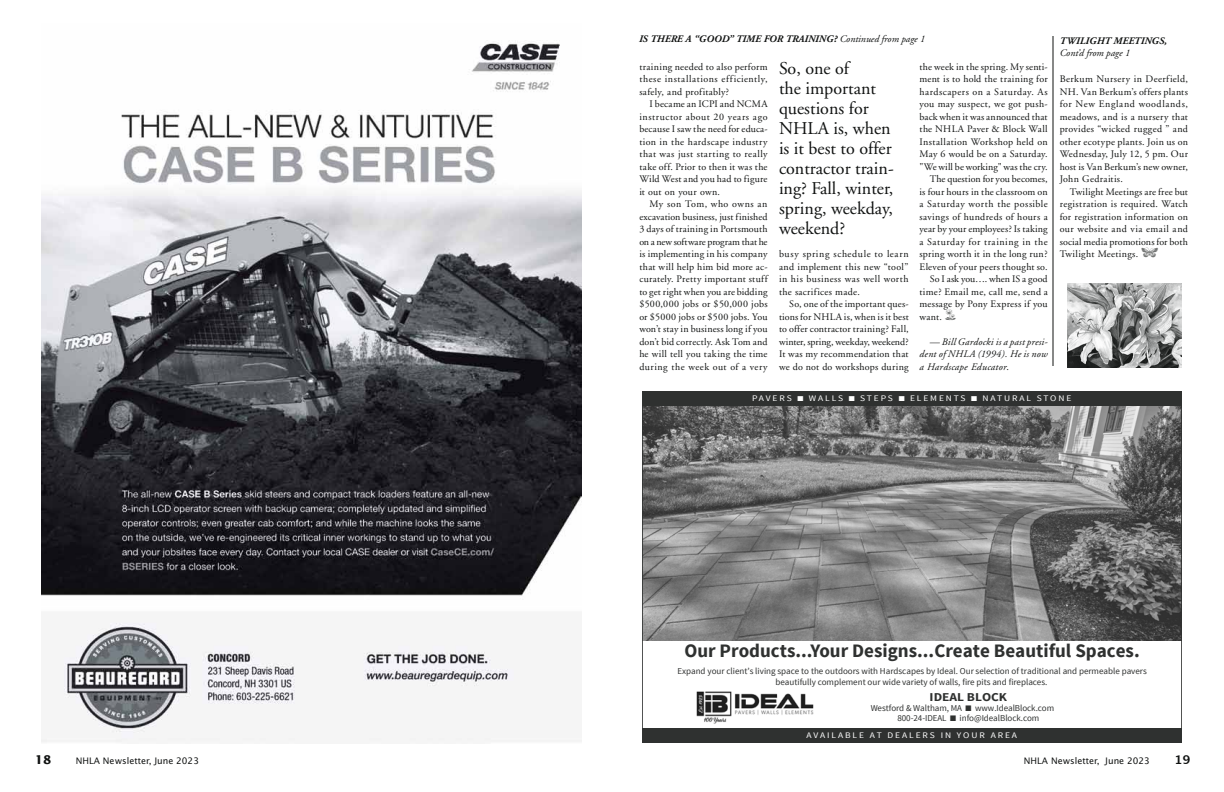
<style>
.page{position:relative;width:1224px;height:792px;background:#fff}
.page>*{position:absolute;margin:0;border:0;box-sizing:border-box;transform-origin:0 0}
.t1{font:700 19px "Source Sans Pro";color:#2f3130}
.t2{font:18px/20px "Adobe Garamond";color:#101211}
.t3{font:700 12px "Source Sans Pro";color:#2f3130;scale:1.12 1}
.t4{font:10px/12.5px "Adobe Garamond";letter-spacing:.025em;color:#101211;text-align:justify}
.t5{font:italic 10px/12.5px "Adobe Garamond";letter-spacing:.015em;color:#101211;text-align:justify}
.t6{font:italic 700 10px "Adobe Garamond";color:#101211}
.t7{font:10px "Adobe Garamond";color:#101211}
.t8{font:10px "Adobe Garamond";letter-spacing:.05em;color:#101211}
.t9{font:10px "Adobe Garamond";letter-spacing:-.005em;color:#101211}
.t10{font:10px "Adobe Garamond";letter-spacing:.045em;color:#101211}
.t11{font:10px "Adobe Garamond";letter-spacing:.055em;color:#101211}
.t12{font:10px "Adobe Garamond";letter-spacing:.005em;color:#101211}
.t13{font:9px/10px "Source Sans Pro";color:#2f3130}
.t14{font:9px "Lucida Sans";color:#101211}
.t15{font:8.5px "Source Sans Pro";letter-spacing:.2em;color:#fff;scale:1.12 1}
.s1{font-weight:700}
.s2{font-family:"Acme Green Garden";font-size:11px;color:#696b6a}
.s3{font-style:normal}
.s4{font-family:"Acme Green Garden";font-size:11.2px;color:#696b6a}
.s5{font-weight:700;font-size:12px}
.s6{font-size:10px;color:#fff}
.s7{font-family:"Lucida Grande";font-weight:700;font-size:12px}
</style>
<div class="page">
<img style="left:644px;top:406px;width:536px;height:235px">
<div style="left:642px;top:392px;width:540px;height:14px;background:#2f3130"></div>
<div style="left:642px;top:729px;width:540px;height:14px;background:#2f3130"></div>
<img style="left:696px;top:691px;width:118px;height:33px">
<img style="left:41px;top:43px;width:540px;height:699px">
<hr style="left:1053px;top:36px;width:1px;height:330px;background:#101211">
<img style="left:1067px;top:284px;width:114px;height:84px">
<p class="t6" style="left:639px;top:34px;width:167px">IS THERE A “GOOD” TIME FOR TRAINING</p>
<p class="t5" style="left:834px;top:33px;width:93px"><span class="s1">?</span> Continued from page 1</p>
<p class="t4" style="left:639px;top:61px;width:130px">training needed to also perform these installations efficiently, safely, and profitably?</p>
<p class="t4" style="left:639px;top:98px;width:130px;text-indent:10px">I became an ICPI and NCMA instructor about 20 years ago because I saw the need for educa&shy;tion in the hardscape industry that was just starting to really take off. Prior to then it was the Wild West and you had to figure it out on your own.</p>
<p class="t4" style="left:639px;top:198px;width:130px;text-indent:10px">My son Tom, who owns an excavation business, just finished 3 days of training in Portsmouth on a new software program that he is implementing in his company that will help him bid more ac&shy;curately. Pretty important stuff to get right when you are bidding $500,000 jobs or $50,000 jobs or $5000 jobs or $500 jobs. You won’t stay in business long if you don’t bid correctly. Ask Tom and he will tell you taking the time during the week out of a very</p>
<h2 class="t2" style="left:779px;top:59px;width:116px">So, one of<br>the important questions for<br>NHLA is, when is it best to offer contractor train&shy;ing? Fall, winter, spring, weekday, weekend?</h2>
<p class="t4" style="left:919px;top:61px;width:130px">the week in the spring. My senti-</p>
<p class="t4" style="left:919px;top:73px;width:130px">ment is to hold the training for</p>
<p class="t8" style="left:919px;top:86px;width:130px">hardscapers on a Saturday. As</p>
<p class="t4" style="left:919px;top:98px;width:130px">you may suspect, we got push-</p>
<p class="t4" style="left:919px;top:111px;width:130px">back when it was announced that</p>
<p class="t4" style="left:919px;top:123px;width:130px">the NHLA Paver &amp; Block Wall</p>
<p class="t4" style="left:919px;top:136px;width:130px">Installation Workshop held on</p>
<p class="t4" style="left:919px;top:148px;width:130px">May 6 would be on a Saturday.</p>
<p class="t4" style="left:919px;top:161px;width:130px">"We will be working" was the cry.</p>
<p class="t9" style="left:930px;top:174px;width:120px">The question for you becomes,</p>
<p class="t4" style="left:920px;top:186px;width:130px">is four hours in the classroom on</p>
<p class="t10" style="left:920px;top:199px;width:130px">a Saturday worth the possible</p>
<p class="t4" style="left:920px;top:211px;width:130px">savings of hundreds of hours a</p>
<p class="t7" style="left:920px;top:224px;width:130px">year by your employees? Is taking</p>
<p class="t11" style="left:920px;top:236px;width:130px">a Saturday for training in the</p>
<p class="t4" style="left:920px;top:248px;width:130px">spring worth it in the long run?</p>
<p class="t4" style="left:920px;top:261px;width:130px">Eleven of your peers thought so.</p>
<p class="t12" style="left:930px;top:274px;width:120px">So I ask you…. when IS a good</p>
<p class="t4" style="left:920px;top:286px;width:130px">time? Email me, call me, send a</p>
<p class="t4" style="left:920px;top:298px;width:130px">message by Pony Express if you</p>
<p class="t4" style="left:920px;top:311px;width:38px">want. <span class="s2">Z</span></p>
<p class="t5" style="left:920px;top:336px;width:130px;text-indent:10px">— Bill Gardocki is a past presi&shy;dent of NHLA (1994). He is now a Hardscape Educator<span class="s3">.</span></p>
<p class="t4" style="left:779px;top:248px;width:131px">busy spring schedule to learn and implement this new “tool” in his business was well worth the sacrifices made.</p>
<p class="t4" style="left:779px;top:298px;width:131px;text-indent:10px">So, one of the important ques&shy;tions for NHLA is, when is it best to offer contractor training? Fall, winter, spring, weekday, weekend?<br>It was my recommendation that we do not do workshops during</p>
<p class="t6" style="left:1060px;top:35px;width:24px">TWILIGHT</p>
<p class="t6" style="left:1114px;top:35px;width:28px">MEETING</p>
<p class="t6" style="left:1159px;top:35px;width:9px">S,</p>
<p class="t5" style="left:1060px;top:47px;width:72px">Cont’d from page 1</p>
<p class="t4" style="left:1060px;top:73px;width:130px">Berkum Nursery in Deerfield, NH. Van Berkum’s offers plants for New England woodlands, meadows, and is a nursery that provides “wicked rugged ” and other ecotype plants. Join us on Wednesday, July 12, 5 pm. Our host is Van Berkum’s new owner, John Gedraitis.</p>
<p class="t4" style="left:1060px;top:186px;width:130px;text-indent:10px">Twilight Meetings are free but registration is required. Watch for registration information on our website and via email and social media promotions for both Twilight Meetings. <span class="s4">k</span></p>
<p class="t15" style="left:752px;top:393px;width:287px">PAVERS ■ WALLS ■ STEPS ■ ELEMENTS ■ NATURAL STONE</p>
<h1 class="t1" style="left:684px;top:638px;width:457px">Our Products...Your Designs...Create Beautiful Spaces.</h1>
<p class="t13" style="left:677px;top:666px;width:471px;line-height:10.6px;text-align:center">Expand your client’s living space to the outdoors with Hardscapes by Ideal. Our selection of traditional and permeable pavers beautifully complement our wide variety of walls, fire pits and fireplaces.</p>
<p class="t3" style="left:930px;top:689px;width:71px">IDEAL BLOCK</p>
<p class="t13" style="left:897px;top:703px;width:158px;text-indent:-27px">Westford &amp; Waltham, MA ■ www.IdealBlock.com<br>800-24-IDEAL ■ info@IdealBlock.com</p>
<p class="t15" style="left:806px;top:730px;width:190px">AVAILABLE AT DEALERS IN YOUR AREA</p>
<p class="t14" style="left:35px;top:756px;width:166px"><span class="s5">18</span><span class="s6">xxxx</span>NHLA Newsletter, June 2023</p>
<p class="t14" style="left:1024px;top:756px;width:168px">NHLA Newsletter, June 2023<span class="s6">xxxx</span><span class="s7">19</span></p>
</div>
